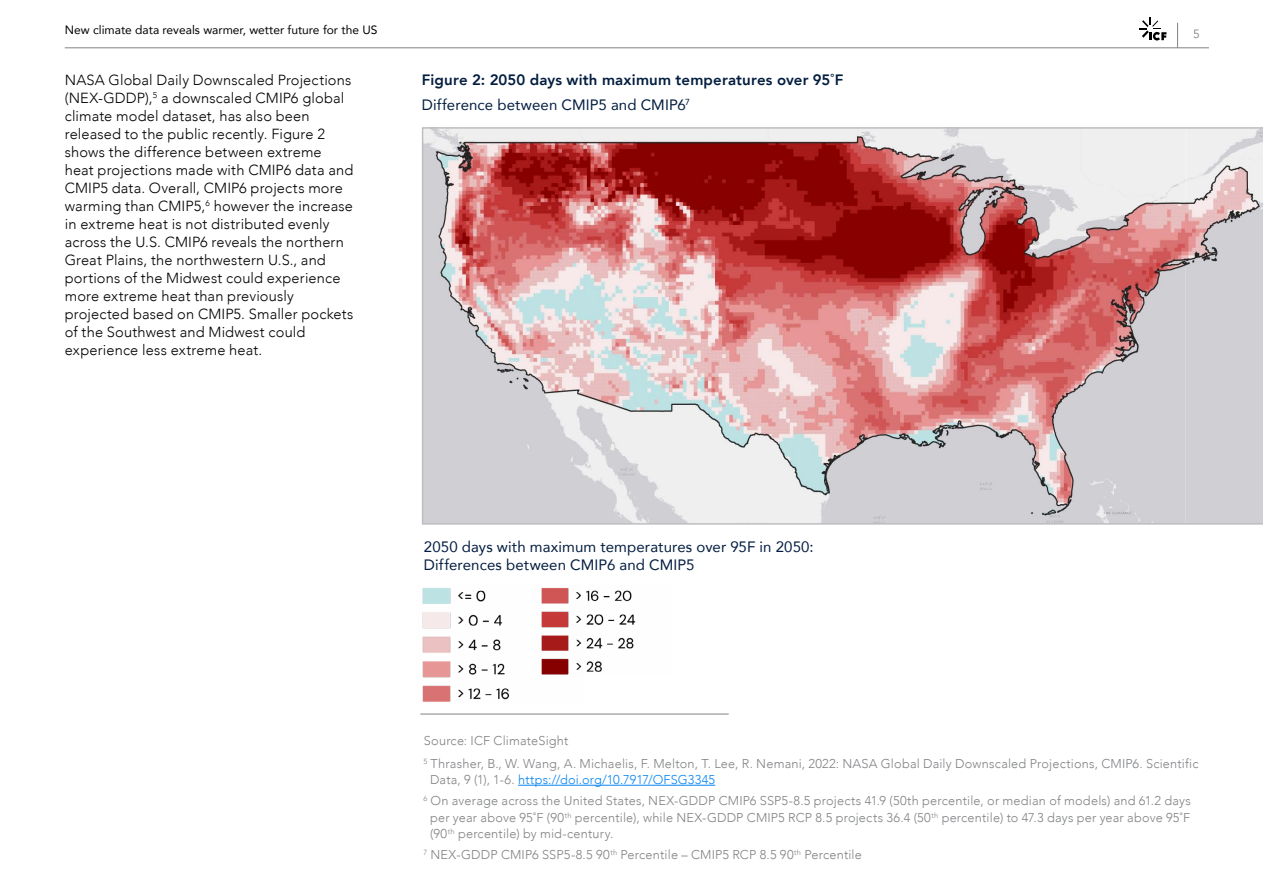
<style>
.page{position:relative;width:1263px;height:893px;background:#fff}
.page>*{position:absolute;margin:0;border:0;box-sizing:border-box;transform-origin:0 0}
.H11{font:15px/18px "Avenir";letter-spacing:.005em;color:#031d40}
.H11-2{font:800 15px "Avenir";letter-spacing:.01em;color:#031d40}
.body_paragraph{font:300 14.7px/18px "Avenir";letter-spacing:.01em;color:#000}
.footnote{font:300 12.75px/16.5px "Avenir";letter-spacing:.015em;color:#808285}
.t1{font:12px "Avenir";color:#000}
.t2{font:12px "Avenir";color:#808285}
.s1{color:#0785f2}
</style>
<div class="page">
<hr style="left:65px;top:48px;width:1144px;height:1px;background:#808285">
<svg style="left:1177px;top:23px;width:1px;height:25px"></svg>
<svg style="left:1139px;top:17px;width:27px;height:24px"></svg>
<hr style="left:420px;top:714px;width:309px;height:1px;background:#808285">
<hr style="left:518px;top:785px;width:197px;height:1px;background:#0785f2">
<svg style="left:422px;top:127px;width:841px;height:398px;background:#cfa4a5"></svg>
<img style="left:422px;top:588px;width:88px;height:114px">
<img style="left:541px;top:588px;width:95px;height:87px">
<p class="t1" style="left:65px;top:20px;width:314px">New climate data reveals warmer, wetter future for the US</p>
<p class="t2" style="left:1193px;top:27px;width:8px">5</p>
<p class="body_paragraph" style="left:65px;top:71px;width:290px">NASA Global Daily Downscaled Projections (NEX-GDDP),<sup>5</sup> a downscaled CMIP6 global climate model dataset, has also been released to the public recently. Figure 2 shows the difference between extreme heat projections made with CMIP6 data and CMIP5 data. Overall, CMIP6 projects more warming than CMIP5,<sup>6</sup> however the increase in extreme heat is not distributed evenly across the U.S. CMIP6 reveals the northern Great Plains, the northwestern U.S., and portions of the Midwest could experience more extreme heat than previously projected based on CMIP5. Smaller pockets of the Southwest and Midwest could experience less extreme heat.</p>
<p class="H11-2" style="left:422px;top:69px;width:423px">Figure 2: 2050 days with maximum temperatures over 95˚F</p>
<p class="H11" style="left:422px;top:96px;width:270px">Difference between CMIP5 and CMIP6<sup>7</sup></p>
<p class="H11" style="left:424px;top:537px;width:391px">2050 days with maximum temperatures over 95F in 2050:<br>Differences between CMIP6 and CMIP5</p>
<p class="footnote" style="left:424px;top:732px;width:146px">Source: ICF ClimateSight</p>
<p class="footnote" style="left:430px;top:755px;width:770px;text-indent:-7px"><sup>5</sup> Thrasher, B., W. Wang, A. Michaelis, F. Melton, T. Lee, R. Nemani, 2022: NASA Global Daily Downscaled Projections, CMIP6. Scientific<br>Data, 9 (1), 1-6. <span class="s1">https://doi.org/10.7917/OFSG3345</span></p>
<p class="footnote" style="left:430px;top:793px;width:762px;text-align:justify;text-indent:-7px"><sup>6</sup> On average across the United States, NEX-GDDP CMIP6 SSP5-8.5 projects 41.9 (50th percentile, or median of models) and 61.2 days per year above 95˚F (90<sup>th</sup> percentile), while NEX-GDDP CMIP5 RCP 8.5 projects 36.4 (50<sup>th</sup> percentile) to 47.3 days per year above 95˚F (90<sup>th</sup> percentile) by mid-century.</p>
<p class="footnote" style="left:423px;top:847px;width:440px"><sup>7</sup> NEX-GDDP CMIP6 SSP5-8.5 90<sup>th</sup> Percentile – CMIP5 RCP 8.5 90<sup>th</sup> Percentile</p>
</div>
